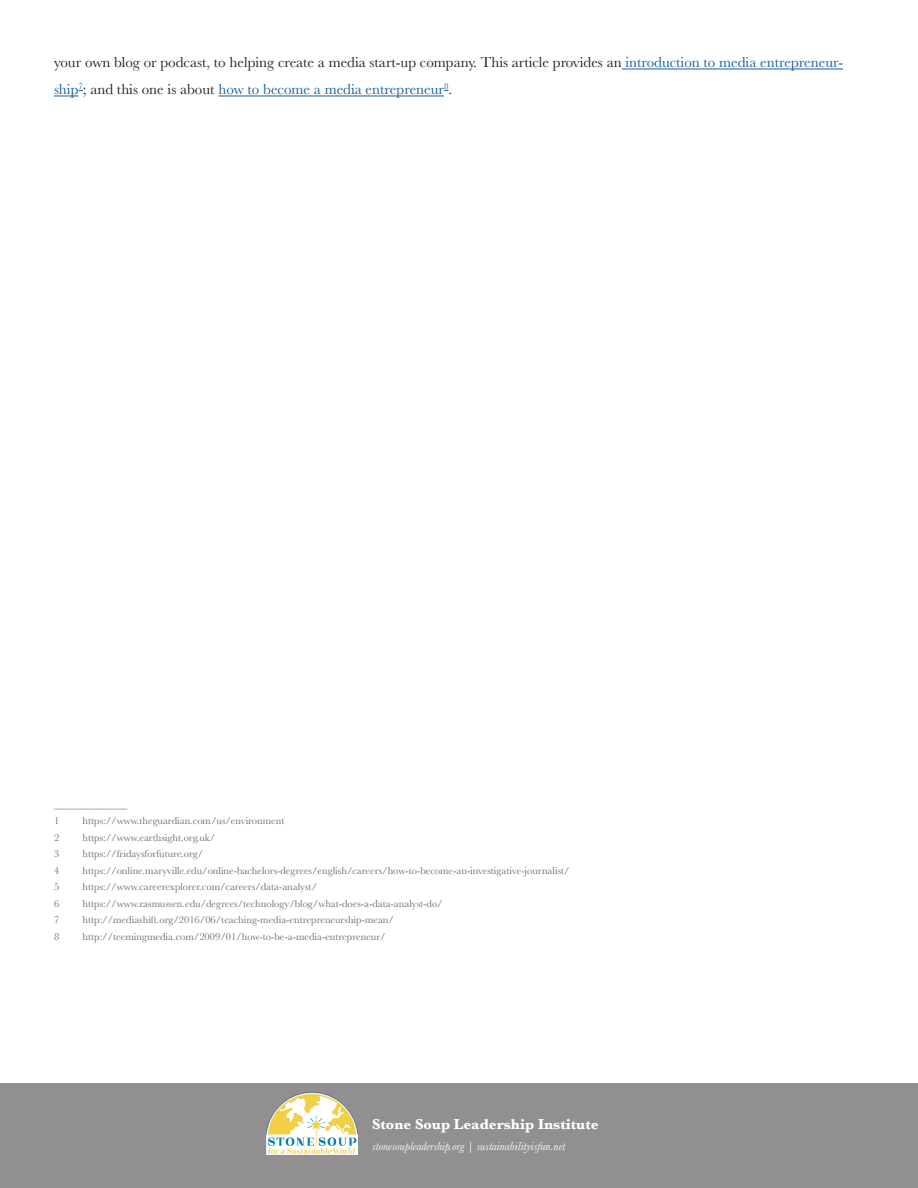
<style>
.page{position:relative;width:918px;height:1188px;background:#fff}
.page>*{position:absolute;margin:0;border:0;box-sizing:border-box;transform-origin:0 0}
.t1{font:15px/27px "Baskerville";color:#231f20}
.t2{font:700 15px "Baskerville";color:#fff}
.t3{font:italic 12px "Baskerville";color:#fff}
.Footnotes{font:10.5px "Baskerville";color:#6c6d70}
.s1{color:#175d9e}
</style>
<div class="page">
<div style="left:0;top:1083px;width:918px;height:105px;background:#918f8f"></div>
<hr style="left:622px;top:69px;width:221px;height:1px;background:#175d9e">
<svg style="left:54px;top:90px;width:29px;height:7px"></svg>
<hr style="left:218px;top:96px;width:226px;height:1px;background:#175d9e">
<img style="left:267px;top:1093px;width:90px;height:61px">
<p class="t1" style="left:54px;top:49px;width:791px">your own blog or podcast, to helping create a media start-up company. This article provides an <span class="s1">introduction to media entrepreneur&shy;ship</span><sup>7</sup>; and this one is about <span class="s1">how to become a media entrepreneur</span><sup>8</sup>.</p>
<p class="Footnotes" style="left:54px;top:797px;width:75px">______________</p>
<p class="Footnotes" style="left:54px;top:814px;width:7px">1</p>
<p class="Footnotes" style="left:82px;top:814px;width:203px">https://www.theguardian.com/us/environment</p>
<p class="Footnotes" style="left:54px;top:830px;width:7px">2</p>
<p class="Footnotes" style="left:82px;top:830px;width:134px">https://www.earthsight.org.uk/</p>
<p class="Footnotes" style="left:54px;top:847px;width:7px">3</p>
<p class="Footnotes" style="left:82px;top:847px;width:122px">https://fridaysforfuture.org/</p>
<p class="Footnotes" style="left:54px;top:863px;width:7px">4</p>
<p class="Footnotes" style="left:82px;top:863px;width:489px">https://online.maryville.edu/online-bachelors-degrees/english/careers/how-to-become-an-investigative-journalist/</p>
<p class="Footnotes" style="left:54px;top:880px;width:7px">5</p>
<p class="Footnotes" style="left:82px;top:880px;width:236px">https://www.careerexplorer.com/careers/data-analyst/</p>
<p class="Footnotes" style="left:54px;top:896px;width:7px">6</p>
<p class="Footnotes" style="left:82px;top:896px;width:362px">https://www.rasmussen.edu/degrees/technology/blog/what-does-a-data-analyst-do/</p>
<p class="Footnotes" style="left:54px;top:913px;width:7px">7</p>
<p class="Footnotes" style="left:82px;top:913px;width:313px">http://mediashift.org/2016/06/teaching-media-entrepreneurship-mean/</p>
<p class="Footnotes" style="left:54px;top:929px;width:7px">8</p>
<p class="Footnotes" style="left:82px;top:929px;width:305px">http://teemingmedia.com/2009/01/how-to-be-a-media-entrepreneur/</p>
<p class="t2" style="left:372px;top:1114px;width:228px">Stone Soup Leadership Institute</p>
<p class="t3" style="left:372px;top:1138px;width:195px">stonesoupleadership.org | sustainabilityisfun.net</p>
</div>
